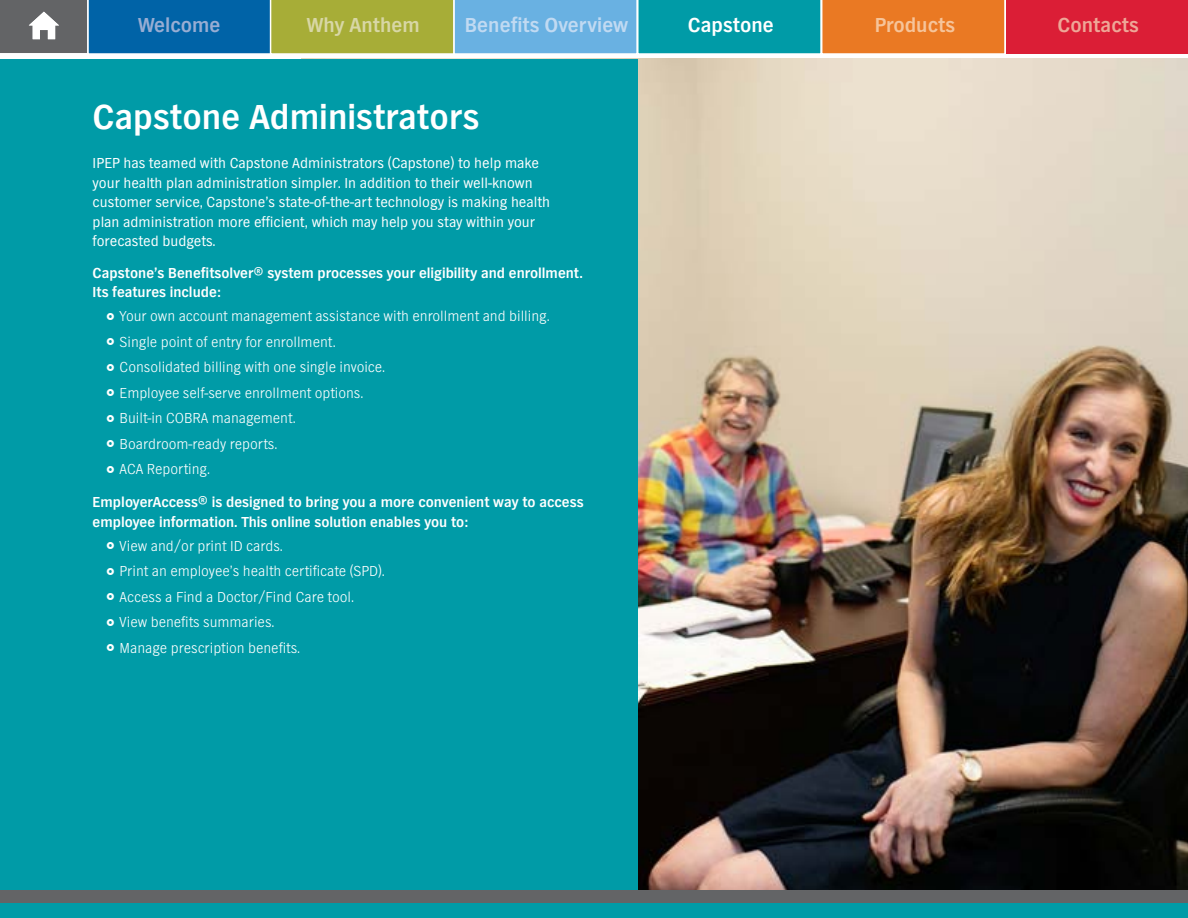
<style>
.page{position:relative;width:1188px;height:918px;background:#fff}
.page>*{position:absolute;margin:0;border:0;box-sizing:border-box;transform-origin:0 0}
.t1{font:700 36px "TV Nord EF";color:#fff}
.t2{font:700 21px "TV Nord EF";color:#c1daf2}
.t3{font:700 21px "TV Nord EF";color:#d8d7a6}
.t4{font:700 21px "TV Nord EF";letter-spacing:.005em;color:#fff}
.t5{font:700 21px "TV Nord EF";color:#f6c49a}
.t6{font:700 21px "TV Nord EF";color:#eea797}
.t7{font:700 21px "TV Nord EF";color:#98add3}
.t8{font:300 15px/25.5px "TV Nord EF";color:#fff}
.t9{font:15px/19.5px "TV Nord EF";color:#fff}
.t10{font:700 15px/19.5px "TV Nord EF";color:#fff}
</style>
<div class="page">
<div style="left:1006px;top:0;width:182px;height:53px;background:#db1e36"></div>
<img style="left:302px;top:58px;width:886px;height:832px">
<div style="left:0;top:59px;width:637px;height:859px;background:#009ba7"></div>
<div style="left:0;top:903px;width:1188px;height:15px;background:#009ba7"></div>
<div style="left:0;top:890px;width:1188px;height:13px;background:#636466"></div>
<svg style="left:0;top:0;width:1005px;height:54px;background:#6a9183"></svg>
<h2 class="t7" style="left:138px;top:14px;width:84px">Welcome</h2>
<h2 class="t3" style="left:307px;top:14px;width:114px">Why Anthem</h2>
<h2 class="t2" style="left:465px;top:14px;width:165px">Benefits Overview</h2>
<h2 class="t4" style="left:688px;top:14px;width:88px">Capstone</h2>
<h2 class="t5" style="left:875px;top:14px;width:82px">Products</h2>
<h2 class="t6" style="left:1057px;top:14px;width:83px">Contacts</h2>
<h1 class="t1" style="left:93px;top:98px;width:388px">Capstone Administrators</h1>
<p class="t9" style="left:93px;top:154px;width:459px">IPEP has teamed with Capstone Administrators (Capstone) to help make your health plan administration simpler. In addition to their well-known customer service, Capstone’s state-of-the-art technology is making health plan administration more efficient, which may help you stay within your forecasted budgets.</p>
<p class="t10" style="left:93px;top:263px;width:492px">Capstone’s Benefitsolver® system processes your eligibility and enrollment.<br>Its features include:</p>
<p class="t8" style="left:120px;top:304px;width:432px">Your own account management assistance with enrollment and billing.<br>Single point of entry for enrollment.<br>Consolidated billing with one single invoice.<br>Employee self-serve enrollment options.<br>Built-in COBRA management.<br>Boardroom-ready reports.<br>ACA Reporting.</p>
<p class="t10" style="left:93px;top:493px;width:492px">EmployerAccess® is designed to bring you a more convenient way to access employee information. This online solution enables you to:</p>
<p class="t8" style="left:120px;top:533px;width:267px">View and/or print ID cards.<br>Print an employee’s health certificate (SPD).<br>Access a Find a Doctor/Find Care tool.<br>View benefits summaries.<br>Manage prescription benefits.</p>
</div>
